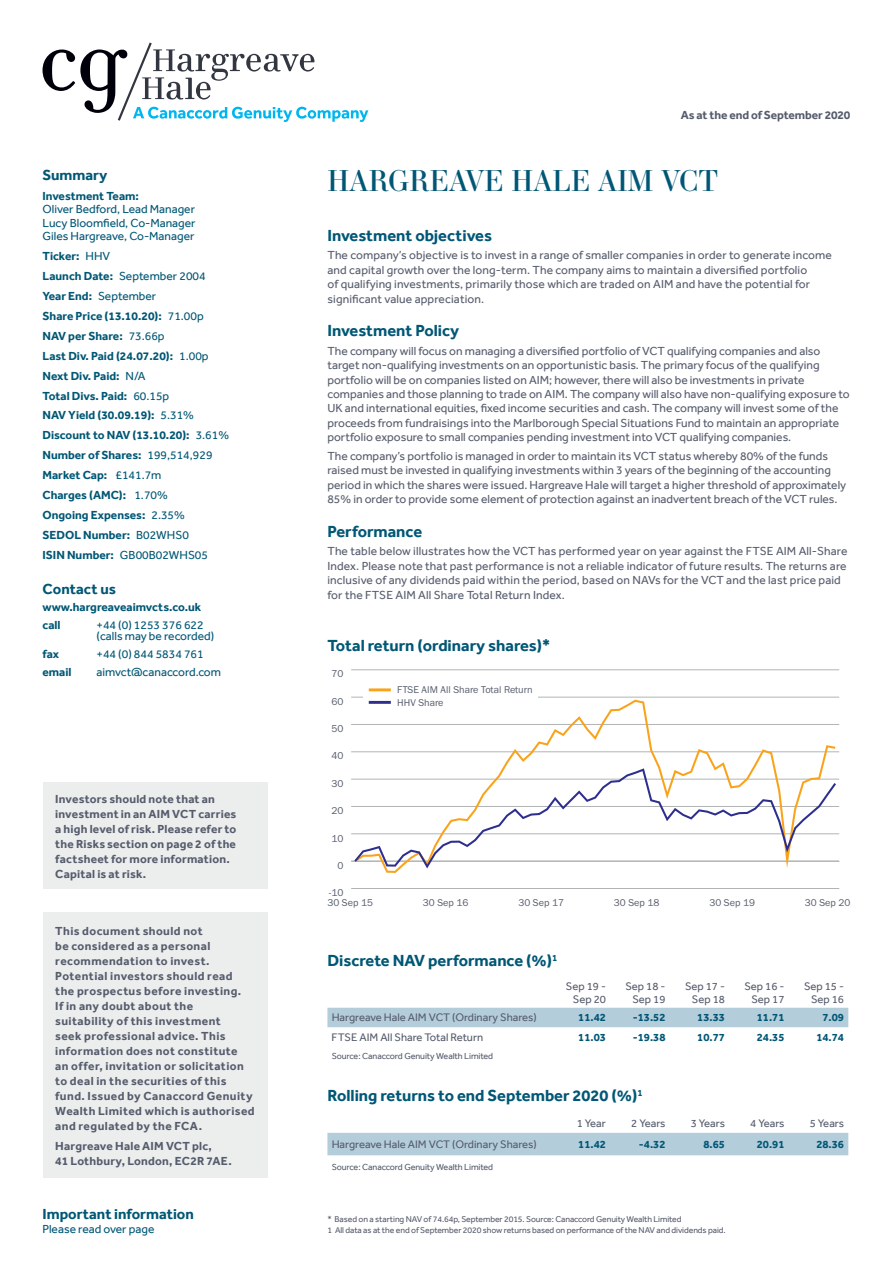
<style>
.page{position:relative;width:893px;height:1263px;background:#fff}
.page>*{position:absolute;margin:0;border:0;box-sizing:border-box;transform-origin:0 0}
.t1{font:28.5px "Essonnes Display";color:#005775}
.t2{font:700 16.5px "Effra";color:#005775}
.t3{font:700 15px "Effra";color:#005775}
.t4{font:12px/14.4px "Effra";color:#565c6c}
.t5{font:700 12px/15px "Effra";letter-spacing:.03em;color:#565c6c}
.t6{font:700 12px/20px "Effra";color:#005775}
.t7{font:12px/13.5px "Effra";color:#005775;text-align:justify}
.t8{font:700 12px "Effra";letter-spacing:-.01em;color:#565c6c}
.t9{font:11.25px/13.5px "Effra";color:#565c6c;text-align:right}
.t10{font:700 11.25px "Effra";color:#005775}
.t11{font:10.35px "Franklin Gothic URW Boo";color:#565c6c}
.t12{font:10.2px/12.3px "Franklin Gothic URW Boo";color:#565c6c}
.t13{font:9px "Effra";letter-spacing:-.01em;color:#565c6c}
.t14{font:8.7px/11.6px "Effra";letter-spacing:-.01em;color:#565c6c}
.s1{font-weight:400}
</style>
<div class="page">
<hr style="left:351px;top:888px;width:488px;height:1px;background:#b1b4b5">
<hr style="left:351px;top:860px;width:488px;height:2px;background:#b1b4b5">
<hr style="left:351px;top:833px;width:488px;height:1px;background:#b1b4b5">
<hr style="left:351px;top:806px;width:488px;height:1px;background:#b1b4b5">
<hr style="left:351px;top:779px;width:488px;height:1px;background:#b1b4b5">
<hr style="left:351px;top:751px;width:488px;height:1px;background:#b1b4b5">
<hr style="left:351px;top:724px;width:488px;height:1px;background:#b1b4b5">
<hr style="left:351px;top:697px;width:488px;height:1px;background:#b1b4b5">
<hr style="left:351px;top:669px;width:488px;height:1px;background:#b1b4b5">
<svg style="left:355px;top:700px;width:480px;height:173px"></svg>
<svg style="left:354px;top:768px;width:482px;height:100px"></svg>
<div style="left:363px;top:693px;width:175px;height:7px;background:#fff"></div>
<hr style="left:369px;top:688px;width:22px;height:3px;background:#f9a31b">
<hr style="left:369px;top:701px;width:22px;height:3px;background:#2d2e8e">
<svg style="left:43px;top:43px;width:325px;height:79px"></svg>
<div style="left:43px;top:782px;width:224px;height:107px;background:#eceeee"></div>
<div style="left:43px;top:912px;width:224px;height:265px;background:#eceeee"></div>
<div style="left:327px;top:1008px;width:521px;height:19px;background:#b4cddb"></div>
<div style="left:327px;top:1133px;width:521px;height:22px;background:#b4cddb"></div>
<p class="t3" style="left:43px;top:166px;width:66px">Summary</p>
<p class="t6" style="left:43px;top:186px;width:98px">Investment Team:</p>
<p class="t7" style="left:43px;top:203px;width:155px">Oliver Bedford, Lead Manager Lucy Bloomfield, Co-Manager Giles Hargreave, Co-Manager</p>
<p class="t6" style="left:43px;top:246px;width:188px">Ticker: <span class="s1">HHV<br></span>Launch Date: <span class="s1">September 2004<br></span>Year End: <span class="s1">September<br></span>Share Price (13.10.20): <span class="s1">71.00p<br></span>NAV per Share: <span class="s1">73.66p<br></span>Last Div. Paid (24.07.20): <span class="s1">1.00p<br></span>Next Div. Paid: <span class="s1">N/A<br></span>Total Divs. Paid: <span class="s1">60.15p<br></span>NAV Yield (30.09.19): <span class="s1">5.31%<br></span>Discount to NAV (13.10.20): <span class="s1">3.61%<br></span>Number of Shares: <span class="s1">199,514,929<br></span>Market Cap: <span class="s1">£141.7m<br></span>Charges (AMC): <span class="s1">1.70%<br></span>Ongoing Expenses: <span class="s1">2.35%<br></span>SEDOL Number: <span class="s1">B02WHS0<br></span>ISIN Number: <span class="s1">GB00B02WHS05</span></p>
<p class="t3" style="left:43px;top:580px;width:75px">Contact us</p>
<p class="t6" style="left:43px;top:598px;width:160px;line-height:17.7px">www.hargreaveaimvcts.co.uk call</p>
<p class="t7" style="left:97px;top:619px;width:119px;line-height:11.2px">+44 (0) 1253 376 622 (calls may be recorded)</p>
<p class="t6" style="left:43px;top:644px;width:18px">fax</p>
<p class="t7" style="left:97px;top:647px;width:109px">+44 (0) 844 5834 761</p>
<p class="t6" style="left:43px;top:661px;width:31px">email</p>
<p class="t7" style="left:97px;top:665px;width:126px">aimvct@canaccord.com</p>
<p class="t5" style="left:55px;top:791px;width:183px">Investors should note that an investment in an AIM VCT carries a high level of risk. Please refer to the Risks section on page 2 of the factsheet for more information.<br>Capital is at risk.</p>
<p class="t5" style="left:55px;top:924px;width:201px">This document should not<br>be considered as a personal recommendation to invest.<br>Potential investors should read the prospectus before investing.<br>If in any doubt about the suitability of this investment<br>seek professional advice. This information does not constitute<br>an offer, invitation or solicitation to deal in the securities of this fund. Issued by Canaccord Genuity<br>Wealth Limited which is authorised and regulated by the FCA.</p>
<p class="t5" style="left:55px;top:1138px;width:178px">Hargreave Hale AIM VCT plc,<br>41 Lothbury, London, EC2R 7AE.</p>
<p class="t3" style="left:43px;top:1205px;width:153px">Important information</p>
<p class="t7" style="left:43px;top:1222px;width:113px">Please read over page</p>
<p class="t8" style="left:681px;top:108px;width:171px">As at the end of September 2020</p>
<h1 class="t1" style="left:327px;top:161px;width:392px">HARGREAVE HALE AIM VCT</h1>
<h2 class="t2" style="left:327px;top:225px;width:166px">Investment objectives</h2>
<p class="t4" style="left:327px;top:248px;width:506px">The company’s objective is to invest in a range of smaller companies in order to generate income and capital growth over the long-term. The company aims to maintain a diversified portfolio<br>of qualifying investments, primarily those which are traded on AIM and have the potential for significant value appreciation.</p>
<h2 class="t2" style="left:327px;top:321px;width:133px">Investment Policy</h2>
<p class="t4" style="left:327px;top:343px;width:524px">The company will focus on managing a diversified portfolio of VCT qualifying companies and also target non-qualifying investments on an opportunistic basis. The primary focus of the qualifying portfolio will be on companies listed on AIM; however, there will also be investments in private companies and those planning to trade on AIM. The company will also have non-qualifying exposure to UK and international equities, fixed income securities and cash. The company will invest some of the proceeds from fundraisings into the Marlborough Special Situations Fund to maintain an appropriate portfolio exposure to small companies pending investment into VCT qualifying companies.</p>
<p class="t4" style="left:327px;top:448px;width:520px">The company’s portfolio is managed in order to maintain its VCT status whereby 80% of the funds raised must be invested in qualifying investments within 3 years of the beginning of the accounting period in which the shares were issued. Hargreave Hale will target a higher threshold of approximately 85% in order to provide some element of protection against an inadvertent breach of the VCT rules.</p>
<h2 class="t2" style="left:327px;top:521px;width:96px">Performance</h2>
<p class="t4" style="left:327px;top:544px;width:522px">The table below illustrates how the VCT has performed year on year against the FTSE AIM All-Share Index. Please note that past performance is not a reliable indicator of future results. The returns are inclusive of any dividends paid within the period, based on NAVs for the VCT and the last price paid for the FTSE AIM All Share Total Return Index.</p>
<h2 class="t2" style="left:327px;top:635px;width:224px">Total return (ordinary shares)*</h2>
<p class="t11" style="left:331px;top:668px;width:14px">70</p>
<p class="t11" style="left:331px;top:695px;width:14px">60</p>
<p class="t11" style="left:331px;top:722px;width:14px">50</p>
<p class="t11" style="left:331px;top:750px;width:14px">40</p>
<p class="t11" style="left:331px;top:777px;width:14px">30</p>
<p class="t11" style="left:331px;top:804px;width:14px">20</p>
<p class="t11" style="left:331px;top:832px;width:14px">10</p>
<p class="t11" style="left:337px;top:859px;width:8px">0</p>
<p class="t11" style="left:329px;top:886px;width:16px">-10</p>
<p class="t12" style="left:397px;top:684px;width:137px">FTSE AIM All Share Total Return<br>HHV Share</p>
<p class="t12" style="left:327px;top:896px;width:47px">30 Sep 15</p>
<p class="t12" style="left:423px;top:896px;width:47px">30 Sep 16</p>
<p class="t12" style="left:518px;top:896px;width:47px">30 Sep 17</p>
<p class="t12" style="left:614px;top:896px;width:47px">30 Sep 18</p>
<p class="t12" style="left:709px;top:896px;width:47px">30 Sep 19</p>
<p class="t12" style="left:805px;top:896px;width:47px">30 Sep 20</p>
<h2 class="t2" style="left:327px;top:951px;width:231px">Discrete NAV performance (%)<sup>1</sup></h2>
<p class="t9" style="left:566px;top:979px;width:42px">Sep 19 -<br>Sep 20</p>
<p class="t9" style="left:625px;top:979px;width:42px">Sep 18 -<br>Sep 19</p>
<p class="t9" style="left:685px;top:979px;width:42px">Sep 17 -<br>Sep 18</p>
<p class="t9" style="left:744px;top:979px;width:42px">Sep 16 -<br>Sep 17</p>
<p class="t9" style="left:804px;top:979px;width:42px">Sep 15 -<br>Sep 16</p>
<p class="t9" style="left:332px;top:1010px;width:207px">Hargreave Hale AIM VCT (Ordinary Shares)</p>
<p class="t10" style="left:578px;top:1011px;width:29px">11.42</p>
<p class="t10" style="left:633px;top:1011px;width:34px">-13.52</p>
<p class="t10" style="left:697px;top:1011px;width:29px">13.33</p>
<p class="t10" style="left:757px;top:1011px;width:29px">11.71</p>
<p class="t10" style="left:822px;top:1011px;width:23px">7.09</p>
<p class="t9" style="left:332px;top:1030px;width:153px">FTSE AIM All Share Total Return</p>
<p class="t10" style="left:578px;top:1030px;width:29px">11.03</p>
<p class="t10" style="left:633px;top:1030px;width:34px">-19.38</p>
<p class="t10" style="left:697px;top:1030px;width:29px">10.77</p>
<p class="t10" style="left:757px;top:1030px;width:29px">24.35</p>
<p class="t10" style="left:816px;top:1030px;width:29px">14.74</p>
<p class="t13" style="left:332px;top:1050px;width:163px">Source: Canaccord Genuity Wealth Limited</p>
<h2 class="t2" style="left:327px;top:1086px;width:317px">Rolling returns to end September 2020 (%)<sup>1</sup></h2>
<p class="t9" style="left:577px;top:1116px;width:31px">1 Year</p>
<p class="t9" style="left:631px;top:1116px;width:36px">2 Years</p>
<p class="t9" style="left:691px;top:1116px;width:36px">3 Years</p>
<p class="t9" style="left:750px;top:1116px;width:36px">4 Years</p>
<p class="t9" style="left:810px;top:1116px;width:36px">5 Years</p>
<p class="t9" style="left:332px;top:1137px;width:207px">Hargreave Hale AIM VCT (Ordinary Shares)</p>
<p class="t10" style="left:578px;top:1137px;width:29px">11.42</p>
<p class="t10" style="left:639px;top:1137px;width:28px">-4.32</p>
<p class="t10" style="left:703px;top:1137px;width:23px">8.65</p>
<p class="t10" style="left:757px;top:1137px;width:29px">20.91</p>
<p class="t10" style="left:816px;top:1137px;width:29px">28.36</p>
<p class="t13" style="left:332px;top:1161px;width:163px">Source: Canaccord Genuity Wealth Limited</p>
<p class="t14" style="left:327px;top:1213px;width:400px">* Based on a starting NAV of 74.64p, September 2015. Source: Canaccord Genuity Wealth Limited<br>1 All data as at the end of September 2020 show returns based on performance of the NAV and dividends paid.</p>
</div>
